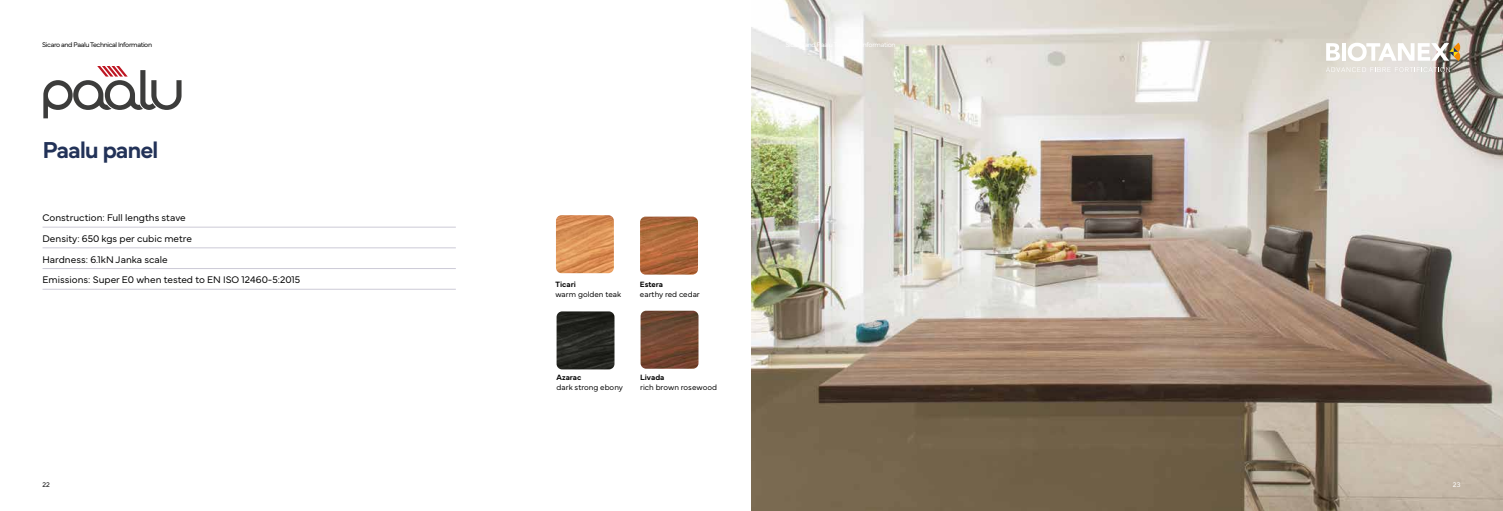
<style>
.page{position:relative;width:1503px;height:511px;background:#fff}
.page>*{position:absolute;margin:0;border:0;box-sizing:border-box;transform-origin:0 0}
.t1{font:600 24px "Mundial";letter-spacing:-.05em;color:#223258}
.t2{font:300 10px/20.7px "Mundial";color:#000}
.t3{font:300 8px "Mundial";color:#000}
.t4{font:600 8px "Mundial";color:#000}
.t5{font:300 7px "Mundial";letter-spacing:-.05em;color:#000}
.t6{font:300 7px "Mundial";color:#fff}
</style>
<div class="page">
<hr style="left:43px;top:227px;width:413px;height:1px;background:#cccad7">
<hr style="left:43px;top:247px;width:413px;height:1px;background:#cccad7">
<hr style="left:43px;top:268px;width:413px;height:1px;background:#cccad7">
<hr style="left:43px;top:289px;width:413px;height:1px;background:#cccad7">
<img style="left:556px;top:215px;width:58px;height:58px">
<img style="left:640px;top:216px;width:58px;height:58px">
<img style="left:640px;top:310px;width:58px;height:58px">
<img style="left:556px;top:311px;width:58px;height:58px">
<svg style="left:43px;top:66px;width:138px;height:52px"></svg>
<img style="left:751px;top:0;width:751px;height:510px">
<svg style="left:1326px;top:43px;width:13px;height:18px"></svg>
<svg style="left:1341px;top:43px;width:4px;height:18px"></svg>
<svg style="left:1325px;top:67px;width:124px;height:5px"></svg>
<svg style="left:1347px;top:43px;width:113px;height:18px"></svg>
<p class="t5" style="left:42px;top:39px;width:111px">Sicaro and Paalu Technical Information</p>
<h1 class="t1" style="left:43px;top:131px;width:118px">Paalu panel</h1>
<p class="t2" style="left:43px;top:206px;width:259px">Construction: Full lengths stave<br>Density: 650 kgs per cubic metre<br>Hardness: 6.1kN Janka scale<br>Emissions: Super E0 when tested to EN ISO 12460-5:2015</p>
<p class="t5" style="left:43px;top:479px;width:9px">22</p>
<p class="t4" style="left:555px;top:277px;width:22px">Ticari</p>
<p class="t3" style="left:555px;top:287px;width:67px">warm golden teak</p>
<p class="t4" style="left:640px;top:277px;width:25px">Estera</p>
<p class="t3" style="left:640px;top:287px;width:61px">earthy red cedar</p>
<p class="t4" style="left:556px;top:370px;width:26px">Azarac</p>
<p class="t3" style="left:556px;top:380px;width:68px">dark strong ebony</p>
<p class="t4" style="left:640px;top:370px;width:26px">Livada</p>
<p class="t3" style="left:640px;top:380px;width:78px">rich brown rosewood</p>
<p class="t6" style="left:1452px;top:479px;width:9px">23</p>
</div>
